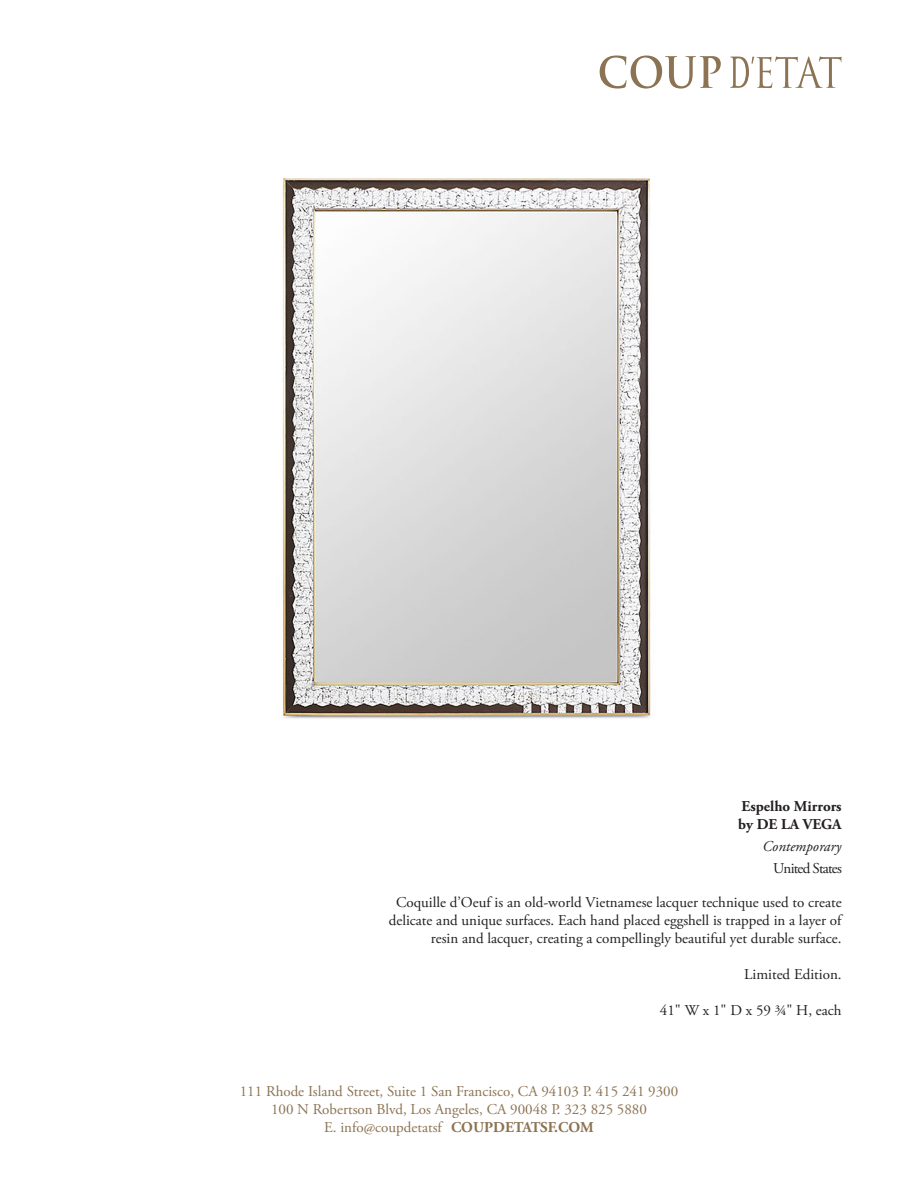
<style>
.page{position:relative;width:918px;height:1188px;background:#fff}
.page>*{position:absolute;margin:0;border:0;box-sizing:border-box;transform-origin:0 0}
.t1{font:15px/18px "Adobe Garamond Pro";color:#231f20;text-align:right}
.t2{font:15px/18px "Adobe Garamond Pro";color:#8c7353;text-align:center}
.t3{font:700 15px/18px "Adobe Garamond Pro";color:#231f20}
.t4{font:italic 15px "Adobe Garamond Pro";color:#231f20}
.t5{font:15px "Adobe Garamond Pro";letter-spacing:-.055em;color:#231f20}
.s1{font-weight:700}
</style>
<div class="page">
<svg style="left:600px;top:56px;width:121px;height:33px"></svg>
<svg style="left:730px;top:56px;width:112px;height:32px"></svg>
<img style="left:282px;top:178px;width:369px;height:541px">
<p class="t3" style="left:738px;top:797px;width:105px">Espelho Mirrors by DE LA VEGA</p>
<p class="t4" style="left:763px;top:837px;width:80px">Contemporary</p>
<p class="t5" style="left:773px;top:859px;width:70px">United States</p>
<p class="t1" style="left:389px;top:894px;width:454px">Coquille d’Oeuf is an old-world Vietnamese lacquer technique used to create delicate and unique surfaces. Each hand placed eggshell is trapped in a layer of resin and lacquer, creating a compellingly beautiful yet durable surface.</p>
<p class="t1" style="left:744px;top:966px;width:99px">Limited Edition.</p>
<p class="t1" style="left:660px;top:1002px;width:183px">41" W x 1" D x 59 ¾" H, each</p>
<p class="t2" style="left:240px;top:1083px;width:440px">111 Rhode Island Street, Suite 1 San Francisco, CA 94103 P. 415 241 9300<br>100 N Robertson Blvd, Los Angeles, CA 90048 P. 323 825 5880<br>E. info@coupdetatsf <span class="s1">COUPDETATSF.COM</span></p>
</div>
